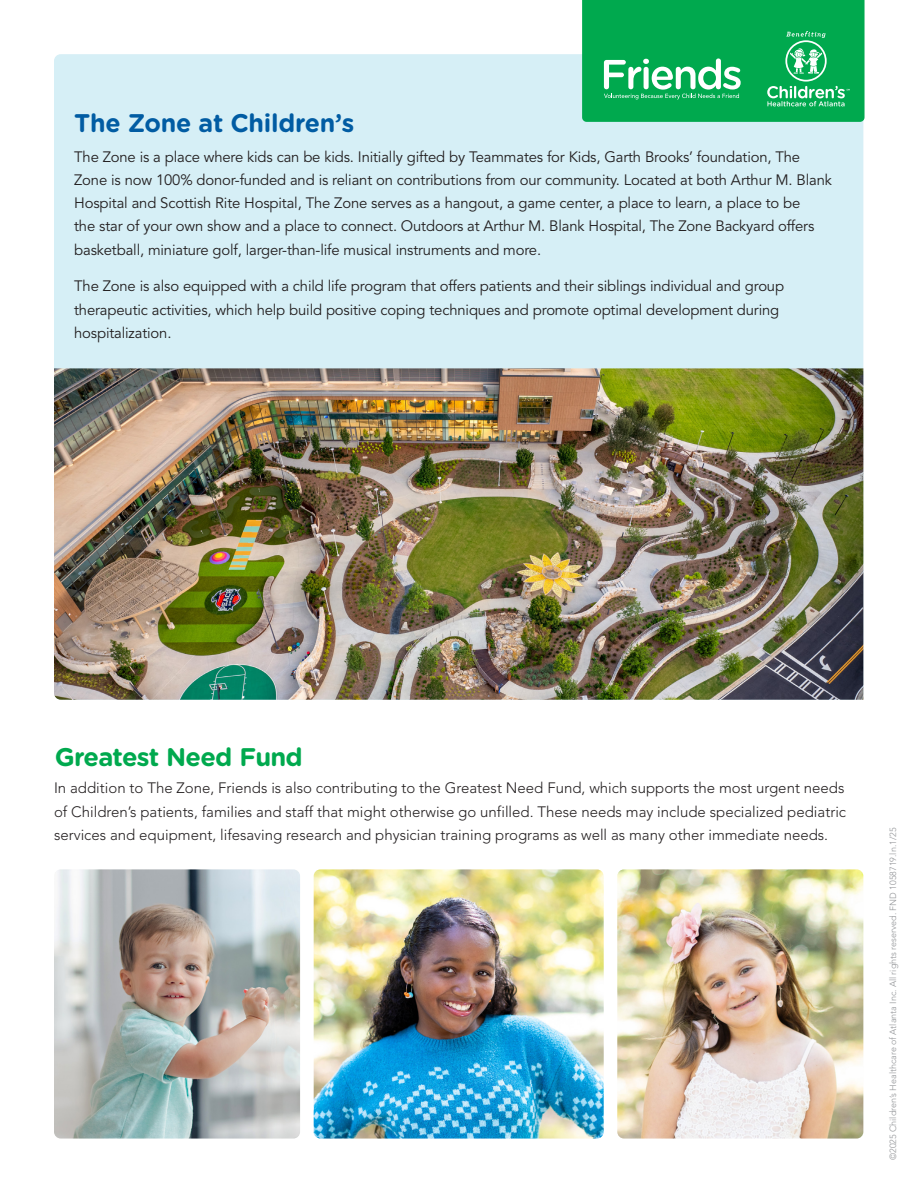
<style>
.page{position:relative;width:918px;height:1188px;background:#fff}
.page>*{position:absolute;margin:0;border:0;box-sizing:border-box;transform-origin:0 0}
.Secondary_Crosshead{font:700 25.5px "Gotham Rounded";letter-spacing:-.01em;color:#015ca3}
.Headline_Gotham{font:700 25.5px "Gotham Rounded";letter-spacing:-.03em;color:#00a94e}
.Intro{font:15px/23.2px "Avenir LT Std";letter-spacing:-.01em;color:#231f20}
.Intro-2{font:300 15px/23.2px "Avenir LT Std";color:#231f20;text-align:justify}
.Copyright{font:300 9px "Avenir LT Std";color:#939598}
</style>
<div class="page">
<img style="left:314px;top:869px;width:290px;height:270px">
<img style="left:54px;top:869px;width:246px;height:270px">
<img style="left:617px;top:869px;width:246px;height:270px">
<div style="left:54px;top:54px;width:809px;height:646px;background:#d6eff6;border-radius:7px"></div>
<img style="left:54px;top:368px;width:809px;height:332px">
<svg style="left:582px;top:0;width:283px;height:122px"></svg>
<p class="Secondary_Crosshead" style="left:74px;top:104px;width:282px">The Zone at Children’s</p>
<p class="Intro" style="left:74px;top:145px;width:759px">The Zone is a place where kids can be kids. Initially gifted by Teammates for Kids, Garth Brooks’ foundation, The Zone is now 100% donor-funded and is reliant on contributions from our community. Located at both Arthur M. Blank Hospital and Scottish Rite Hospital, The Zone serves as a hangout, a game center, a place to learn, a place to be<br>the star of your own show and a place to connect. Outdoors at Arthur M. Blank Hospital, The Zone Backyard offers basketball, miniature golf, larger-than-life musical instruments and more.</p>
<p class="Intro" style="left:74px;top:275px;width:711px">The Zone is also equipped with a child life program that offers patients and their siblings individual and group therapeutic activities, which help build positive coping techniques and promote optimal development during hospitalization.</p>
<p class="Headline_Gotham" style="left:55px;top:738px;width:249px">Greatest Need Fund</p>
<p class="Intro-2" style="left:54px;top:777px;width:794px">In addition to The Zone, Friends is also contributing to the Greatest Need Fund, which supports the most urgent needs of Children’s patients, families and staff that might otherwise go unfilled. These needs may include specialized pediatric services and equipment, lifesaving research and physician training programs as well as many other immediate needs.</p>
<p class="Copyright" style="left:888px;top:1160px;width:334px;rotate:-90deg">©2025 Children’s Healthcare of Atlanta Inc. All rights reserved. FND 1058719.ln.1/25</p>
</div>
